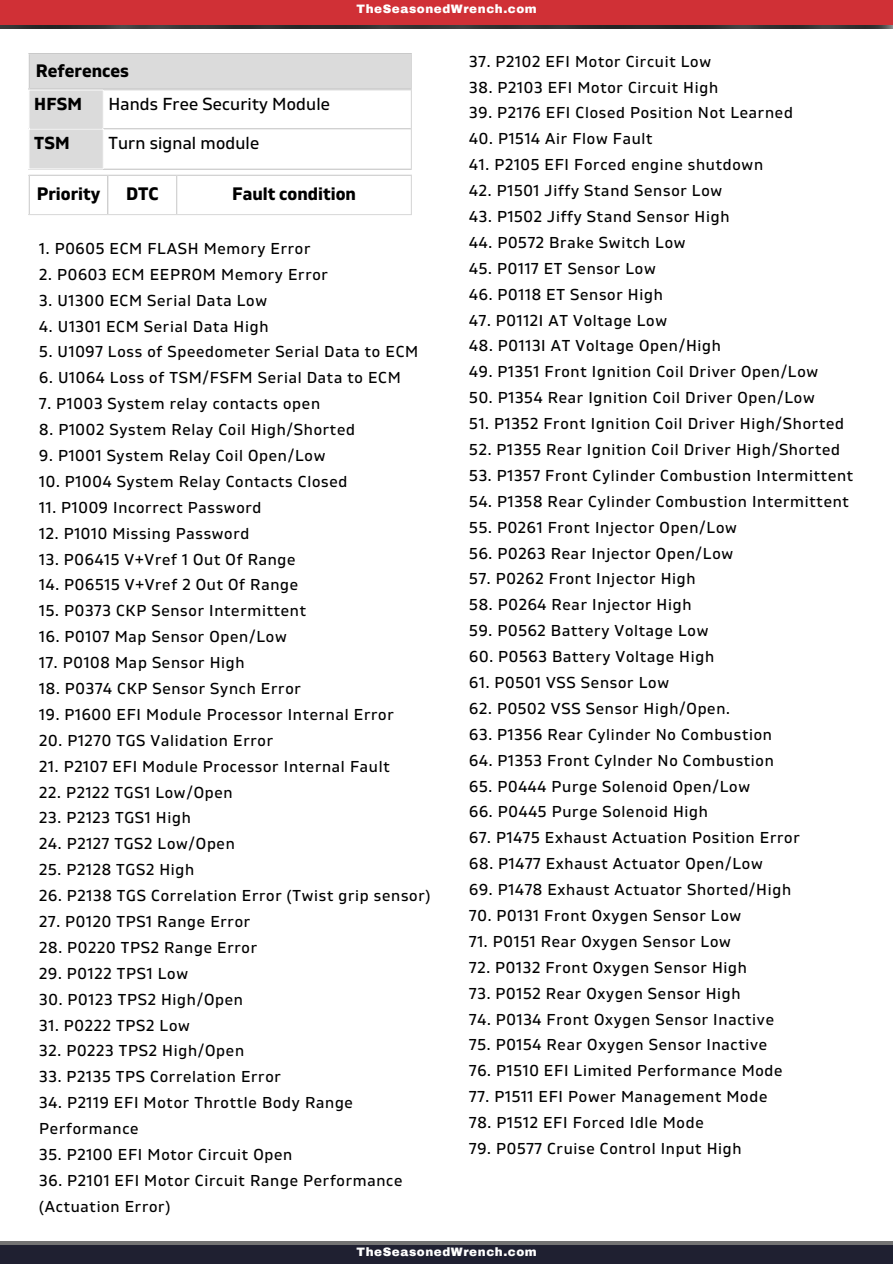
<style>
.page{position:relative;width:893px;height:1264px;background:#fff}
.page>*{position:absolute;margin:0;border:0;box-sizing:border-box;transform-origin:0 0}
.t1{font:700 18px "Gilam";color:#000}
.t2{font:17.4px "Gilam";letter-spacing:.01em;color:#000}
.t3{font:700 17.4px "Gilam";letter-spacing:.01em;color:#000}
.t4{font:15.75px/25.8px "Gilam";letter-spacing:.045em;color:#000}
.t5{font:900 12px "Archivo";letter-spacing:.045em;color:#fff}
</style>
<div class="page">
<div style="left:30px;top:90px;width:73px;height:78px;background:#dbdbdb"></div>
<hr style="left:29px;top:128px;width:75px;height:1px;background:#fff">
<hr style="left:411px;top:90px;width:1px;height:78px;background:#dbdbdb">
<hr style="left:104px;top:89px;width:308px;height:1px;background:#dbdbdb">
<hr style="left:104px;top:128px;width:308px;height:1px;background:#dbdbdb">
<hr style="left:104px;top:168px;width:308px;height:2px;background:#dbdbdb">
<hr style="left:29px;top:176px;width:1px;height:38px;background:#dbdbdb">
<hr style="left:107px;top:176px;width:1px;height:38px;background:#dbdbdb">
<hr style="left:176px;top:176px;width:1px;height:38px;background:#dbdbdb">
<hr style="left:411px;top:176px;width:1px;height:38px;background:#dbdbdb">
<hr style="left:29px;top:175px;width:383px;height:1px;background:#dbdbdb">
<hr style="left:29px;top:214px;width:383px;height:1px;background:#dbdbdb">
<img style="left:0;top:25px;width:892px;height:3px">
<div style="left:0;top:0;width:892px;height:25px;background:#d03036"></div>
<div style="left:0;top:1241px;width:892px;height:6px;background:#737373"></div>
<div style="left:0;top:1244px;width:892px;height:19px;background:#1f2031"></div>
<div style="left:29px;top:54px;width:382px;height:35px;background:#dbdbdb"></div>
<hr style="left:411px;top:54px;width:1px;height:34px;background:#dbdbdb">
<hr style="left:29px;top:53px;width:383px;height:1px;background:#dbdbdb">
<hr style="left:29px;top:88px;width:383px;height:1px;background:#dbdbdb">
<p class="t5" style="left:356px;top:3px;width:182px">TheSeasonedWrench.com</p>
<p class="t1" style="left:36px;top:60px;width:95px">References</p>
<p class="t3" style="left:34px;top:94px;width:49px">HFSM</p>
<p class="t2" style="left:108px;top:94px;width:223px">Hands Free Security Module</p>
<p class="t3" style="left:34px;top:133px;width:37px">TSM</p>
<p class="t2" style="left:108px;top:133px;width:152px">Turn signal module</p>
<p class="t1" style="left:37px;top:184px;width:65px">Priority</p>
<p class="t1" style="left:126px;top:184px;width:34px">DTC</p>
<p class="t1" style="left:232px;top:184px;width:126px">Fault condition</p>
<p class="t4" style="left:39px;top:236px;width:273px">1. P0605 ECM FLASH Memory Error</p>
<p class="t4" style="left:39px;top:262px;width:290px">2. P0603 ECM EEPROM Memory Error</p>
<p class="t4" style="left:39px;top:288px;width:229px">3. U1300 ECM Serial Data Low</p>
<p class="t4" style="left:39px;top:314px;width:231px">4. U1301 ECM Serial Data High</p>
<p class="t4" style="left:39px;top:339px;width:380px">5. U1097 Loss of Speedometer Serial Data to ECM</p>
<p class="t4" style="left:39px;top:365px;width:363px">6. U1064 Loss of TSM/FSFM Serial Data to ECM</p>
<p class="t4" style="left:39px;top:391px;width:282px">7. P1003 System relay contacts open</p>
<p class="t4" style="left:39px;top:417px;width:317px">8. P1002 System Relay Coil High/Shorted</p>
<p class="t4" style="left:39px;top:443px;width:287px">9. P1001 System Relay Coil Open/Low</p>
<p class="t4" style="left:39px;top:469px;width:309px">10. P1004 System Relay Contacts Closed</p>
<p class="t4" style="left:39px;top:495px;width:224px">11. P1009 Incorrect Password</p>
<p class="t4" style="left:39px;top:521px;width:212px">12. P1010 Missing Password</p>
<p class="t4" style="left:39px;top:546px;width:258px">13. P06415 V+Vref 1 Out Of Range</p>
<p class="t4" style="left:39px;top:572px;width:260px">14. P06515 V+Vref 2 Out Of Range</p>
<p class="t4" style="left:39px;top:598px;width:268px">15. P0373 CKP Sensor Intermittent</p>
<p class="t4" style="left:39px;top:624px;width:249px">16. P0107 Map Sensor Open/Low</p>
<p class="t4" style="left:39px;top:650px;width:207px">17. P0108 Map Sensor High</p>
<p class="t4" style="left:39px;top:676px;width:263px">18. P0374 CKP Sensor Synch Error</p>
<p class="t4" style="left:39px;top:702px;width:356px">19. P1600 EFI Module Processor Internal Error</p>
<p class="t4" style="left:39px;top:728px;width:235px">20. P1270 TGS Validation Error</p>
<p class="t4" style="left:39px;top:753px;width:352px">21. P2107 EFI Module Processor Internal Fault</p>
<p class="t4" style="left:39px;top:779px;width:195px">22. P2122 TGS1 Low/Open</p>
<p class="t4" style="left:39px;top:805px;width:153px">23. P2123 TGS1 High</p>
<p class="t4" style="left:39px;top:831px;width:197px">24. P2127 TGS2 Low/Open</p>
<p class="t4" style="left:39px;top:857px;width:156px">25. P2128 TGS2 High</p>
<p class="t4" style="left:39px;top:883px;width:392px">26. P2138 TGS Correlation Error (Twist grip sensor)</p>
<p class="t4" style="left:39px;top:909px;width:212px">27. P0120 TPS1 Range Error</p>
<p class="t4" style="left:39px;top:935px;width:219px">28. P0220 TPS2 Range Error</p>
<p class="t4" style="left:39px;top:960px;width:150px">29. P0122 TPS1 Low</p>
<p class="t4" style="left:39px;top:986px;width:205px">30. P0123 TPS2 High/Open</p>
<p class="t4" style="left:39px;top:1012px;width:152px">31. P0222 TPS2 Low</p>
<p class="t4" style="left:39px;top:1038px;width:206px">32. P0223 TPS2 High/Open</p>
<p class="t4" style="left:39px;top:1064px;width:243px">33. P2135 TPS Correlation Error</p>
<p class="t4" style="left:39px;top:1090px;width:315px">34. P2119 EFI Motor Throttle Body Range<br>Performance</p>
<p class="t4" style="left:39px;top:1142px;width:254px">35. P2100 EFI Motor Circuit Open</p>
<p class="t4" style="left:39px;top:1167px;width:364px">36. P2101 EFI Motor Circuit Range Performance (Actuation Error)</p>
<p class="t4" style="left:469px;top:49px;width:243px">37. P2102 EFI Motor Circuit Low</p>
<p class="t4" style="left:469px;top:75px;width:250px">38. P2103 EFI Motor Circuit High</p>
<p class="t4" style="left:469px;top:101px;width:325px">39. P2176 EFI Closed Position Not Learned</p>
<p class="t4" style="left:469px;top:126px;width:185px">40. P1514 Air Flow Fault</p>
<p class="t4" style="left:469px;top:152px;width:295px">41. P2105 EFI Forced engine shutdown</p>
<p class="t4" style="left:469px;top:178px;width:254px">42. P1501 Jiffy Stand Sensor Low</p>
<p class="t4" style="left:469px;top:204px;width:262px">43. P1502 Jiffy Stand Sensor High</p>
<p class="t4" style="left:469px;top:230px;width:218px">44. P0572 Brake Switch Low</p>
<p class="t4" style="left:469px;top:256px;width:188px">45. P0117 ET Sensor Low</p>
<p class="t4" style="left:469px;top:282px;width:195px">46. P0118 ET Sensor High</p>
<p class="t4" style="left:469px;top:308px;width:199px">47. P0112I AT Voltage Low</p>
<p class="t4" style="left:469px;top:333px;width:253px">48. P0113I AT Voltage Open/High</p>
<p class="t4" style="left:469px;top:359px;width:350px">49. P1351 Front Ignition Coil Driver Open/Low</p>
<p class="t4" style="left:469px;top:385px;width:347px">50. P1354 Rear Ignition Coil Driver Open/Low</p>
<p class="t4" style="left:469px;top:411px;width:376px">51. P1352 Front Ignition Coil Driver High/Shorted</p>
<p class="t4" style="left:469px;top:437px;width:372px">52. P1355 Rear Ignition Coil Driver High/Shorted</p>
<p class="t4" style="left:469px;top:463px;width:385px">53. P1357 Front Cylinder Combustion Intermittent</p>
<p class="t4" style="left:469px;top:489px;width:381px">54. P1358 Rear Cylinder Combustion Intermittent</p>
<p class="t4" style="left:469px;top:515px;width:269px">55. P0261 Front Injector Open/Low</p>
<p class="t4" style="left:469px;top:540px;width:265px">56. P0263 Rear Injector Open/Low</p>
<p class="t4" style="left:469px;top:566px;width:228px">57. P0262 Front Injector High</p>
<p class="t4" style="left:469px;top:592px;width:224px">58. P0264 Rear Injector High</p>
<p class="t4" style="left:469px;top:618px;width:240px">59. P0562 Battery Voltage Low</p>
<p class="t4" style="left:469px;top:644px;width:246px">60. P0563 Battery Voltage High</p>
<p class="t4" style="left:469px;top:670px;width:201px">61. P0501 VSS Sensor Low</p>
<p class="t4" style="left:469px;top:696px;width:262px">62. P0502 VSS Sensor High/Open.</p>
<p class="t4" style="left:469px;top:722px;width:304px">63. P1356 Rear Cylinder No Combustion</p>
<p class="t4" style="left:469px;top:747px;width:306px">64. P1353 Front Cylnder No Combustion</p>
<p class="t4" style="left:469px;top:773px;width:282px">65. P0444 Purge Solenoid Open/Low</p>
<p class="t4" style="left:469px;top:799px;width:240px">66. P0445 Purge Solenoid High</p>
<p class="t4" style="left:469px;top:825px;width:332px">67. P1475 Exhaust Actuation Position Error</p>
<p class="t4" style="left:469px;top:851px;width:295px">68. P1477 Exhaust Actuator Open/Low</p>
<p class="t4" style="left:469px;top:877px;width:323px">69. P1478 Exhaust Actuator Shorted/High</p>
<p class="t4" style="left:469px;top:903px;width:273px">70. P0131 Front Oxygen Sensor Low</p>
<p class="t4" style="left:469px;top:929px;width:263px">71. P0151 Rear Oxygen Sensor Low</p>
<p class="t4" style="left:469px;top:954px;width:279px">72. P0132 Front Oxygen Sensor High</p>
<p class="t4" style="left:469px;top:980px;width:273px">73. P0152 Rear Oxygen Sensor High</p>
<p class="t4" style="left:469px;top:1006px;width:306px">74. P0134 Front Oxygen Sensor Inactive</p>
<p class="t4" style="left:469px;top:1032px;width:299px">75. P0154 Rear Oxygen Sensor Inactive</p>
<p class="t4" style="left:469px;top:1058px;width:315px">76. P1510 EFI Limited Performance Mode</p>
<p class="t4" style="left:469px;top:1084px;width:299px">77. P1511 EFI Power Management Mode</p>
<p class="t4" style="left:469px;top:1110px;width:236px">78. P1512 EFI Forced Idle Mode</p>
<p class="t4" style="left:469px;top:1136px;width:274px">79. P0577 Cruise Control Input High</p>
<p class="t5" style="left:356px;top:1245px;width:182px">TheSeasonedWrench.com</p>
</div>
